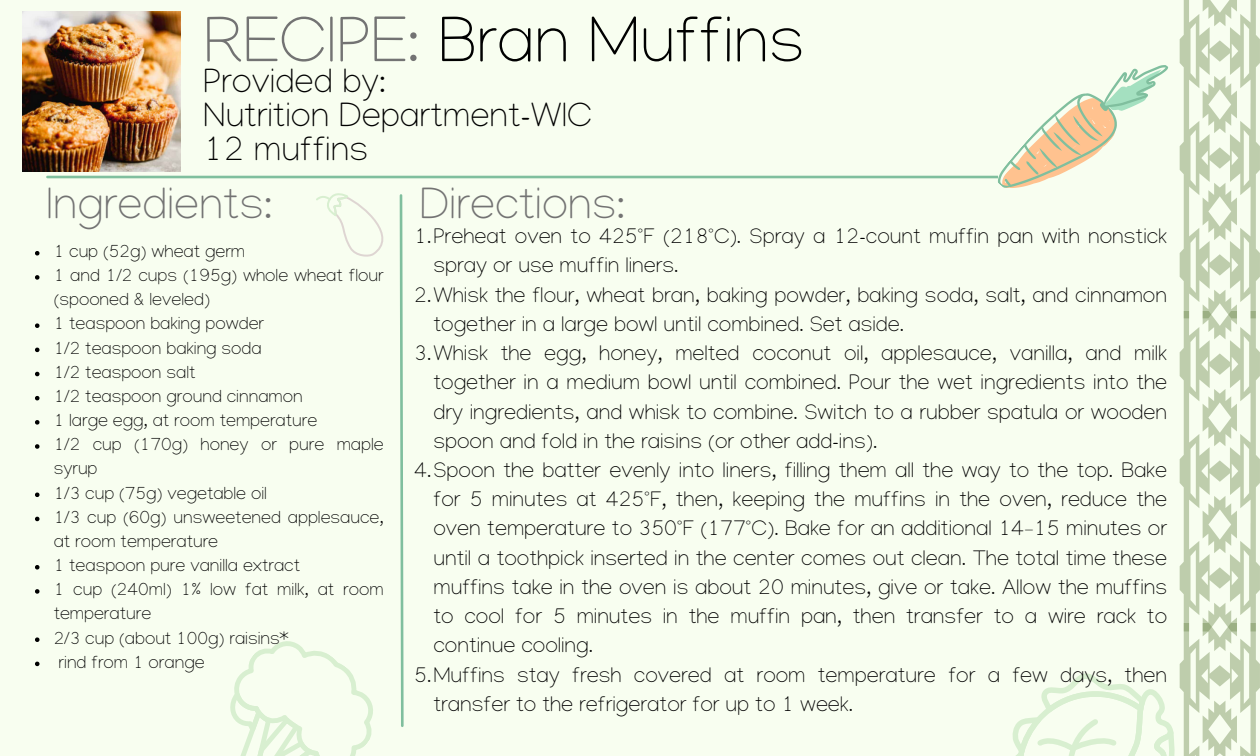
<style>
.page{position:relative;width:1260px;height:756px;background:#f8fef0}
.page>*{position:absolute;margin:0;border:0;box-sizing:border-box;transform-origin:0 0}
.t1{font:100 66.5px "Manjari";color:#000}
.t2{font:100 45.5px "Manjari";color:#737373}
.t3{font:100 35px/34.3px "Manjari";color:#000}
.t4{font:100 22.05px/29.4px "Manjari";color:#000}
.t5{font:100 18.2px/24.2px "Manjari";color:#000}
.s1{color:#737373}
</style>
<div class="page">
<hr style="left:47px;top:176px;width:1014px;height:2px;background:#80bf9e">
<svg style="left:993px;top:0;width:267px;height:756px"></svg>
<img style="left:23px;top:11px;width:157px;height:161px">
<svg style="left:35px;top:251px;width:5px;height:5px"></svg>
<svg style="left:35px;top:275px;width:5px;height:5px"></svg>
<svg style="left:35px;top:323px;width:5px;height:5px"></svg>
<svg style="left:35px;top:348px;width:5px;height:4px"></svg>
<svg style="left:35px;top:372px;width:5px;height:4px"></svg>
<svg style="left:35px;top:396px;width:5px;height:4px"></svg>
<svg style="left:35px;top:420px;width:5px;height:5px"></svg>
<svg style="left:35px;top:444px;width:5px;height:5px"></svg>
<svg style="left:35px;top:493px;width:5px;height:4px"></svg>
<svg style="left:35px;top:517px;width:5px;height:4px"></svg>
<svg style="left:35px;top:565px;width:5px;height:5px"></svg>
<svg style="left:35px;top:589px;width:5px;height:5px"></svg>
<svg style="left:35px;top:637px;width:5px;height:5px"></svg>
<svg style="left:35px;top:662px;width:5px;height:4px"></svg>
<svg style="left:230px;top:193px;width:174px;height:563px"></svg>
<h2 class="t1" style="left:203px;top:16px;width:603px"><span class="s1">RECIPE:</span> Bran Muffins</h2>
<h2 class="t3" style="left:203px;top:70px;width:390px">Provided by:<br>Nutrition Department-WIC<br>12 muffins</h2>
<p class="t2" style="left:46px;top:187px;width:228px">Ingredients:</p>
<p class="t5" style="left:54px;top:242px;width:193px">1 cup (52g) wheat germ</p>
<p class="t5" style="left:54px;top:266px;width:332px">1 and 1/2 cups (195g) whole wheat flour (spooned &amp; leveled)</p>
<p class="t5" style="left:54px;top:315px;width:212px">1 teaspoon baking powder</p>
<p class="t5" style="left:54px;top:339px;width:210px">1/2 teaspoon baking soda</p>
<p class="t5" style="left:54px;top:363px;width:143px">1/2 teaspoon salt</p>
<p class="t5" style="left:54px;top:387px;width:251px">1/2 teaspoon ground cinnamon</p>
<p class="t5" style="left:54px;top:411px;width:265px">1 large egg, at room temperature</p>
<p class="t5" style="left:54px;top:436px;width:331px">1/2 cup (170g) honey or pure maple syrup</p>
<p class="t5" style="left:54px;top:484px;width:215px">1/3 cup (75g) vegetable oil</p>
<p class="t5" style="left:54px;top:508px;width:331px">1/3 cup (60g) unsweetened applesauce, at room temperature</p>
<p class="t5" style="left:54px;top:556px;width:248px">1 teaspoon pure vanilla extract</p>
<p class="t5" style="left:54px;top:580px;width:332px">1 cup (240ml) 1% low fat milk, at room temperature</p>
<p class="t5" style="left:54px;top:629px;width:236px">2/3 cup (about 100g) raisins*</p>
<p class="t5" style="left:59px;top:653px;width:147px">rind from 1 orange</p>
<p class="t2" style="left:419px;top:187px;width:207px">Directions:</p>
<p class="t4" style="left:433px;top:225px;width:735px;text-indent:-19px">1.Preheat oven to 425°F (218°C). Spray a 12-count muffin pan with nonstick spray or use muffin liners.</p>
<p class="t4" style="left:433px;top:284px;width:735px;text-indent:-19px">2.Whisk the flour, wheat bran, baking powder, baking soda, salt, and cinnamon together in a large bowl until combined. Set aside.</p>
<p class="t4" style="left:433px;top:342px;width:735px;text-align:justify;text-indent:-19px">3.Whisk the egg, honey, melted coconut oil, applesauce, vanilla, and milk together in a medium bowl until combined. Pour the wet ingredients into the dry ingredients, and whisk to combine. Switch to a rubber spatula or wooden spoon and fold in the raisins (or other add-ins).</p>
<h1 class="t4" style="left:433px;top:459px;width:735px;text-align:justify;text-indent:-19px">4.Spoon the batter evenly into liners, filling them all the way to the top. Bake for 5 minutes at 425°F, then, keeping the muffins in the oven, reduce the oven temperature to 350°F (177°C). Bake for an additional 14–15 minutes or until a toothpick inserted in the center comes out clean. The total time these muffins take in the oven is about 20 minutes, give or take. Allow the muffins to cool for 5 minutes in the muffin pan, then transfer to a wire rack to continue cooling.</h1>
<p class="t4" style="left:433px;top:664px;width:735px;text-indent:-19px">5.Muffins stay fresh covered at room temperature for a few days, then transfer to the refrigerator for up to 1 week.</p>
</div>
